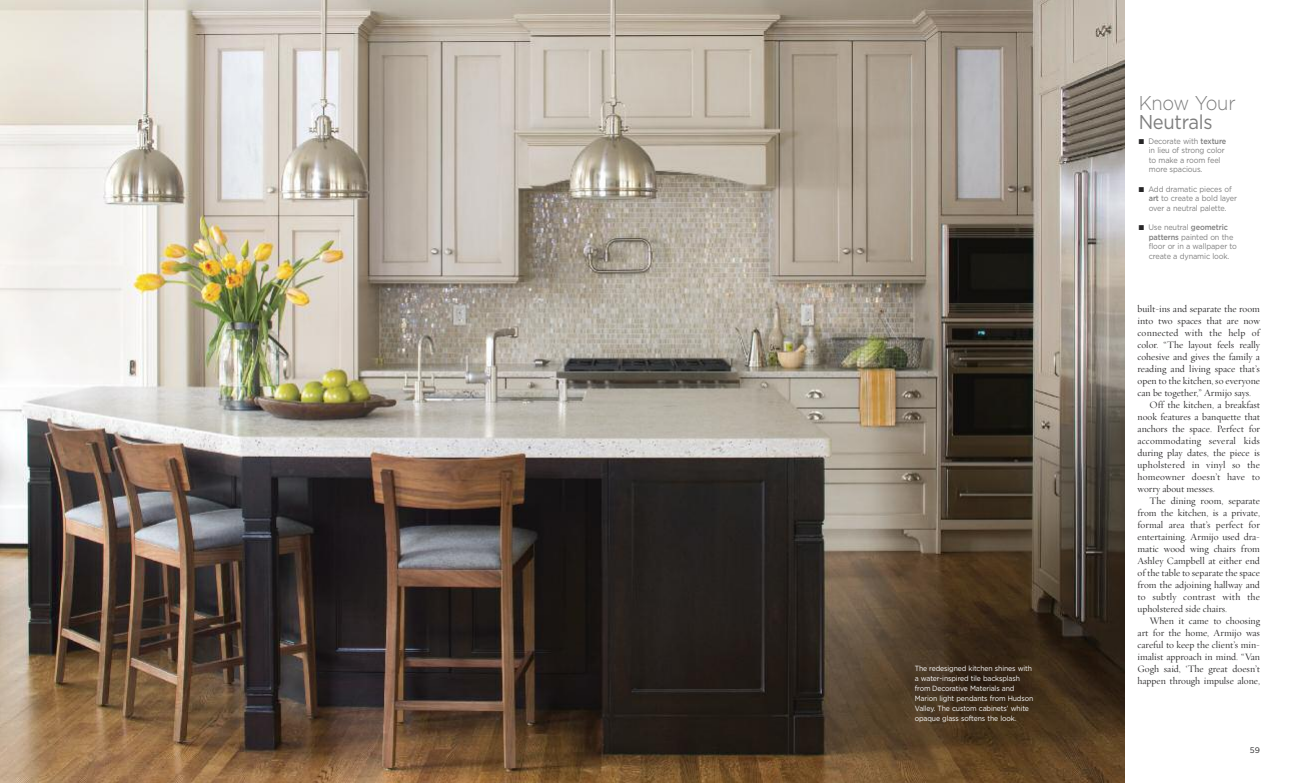
<style>
.page{position:relative;width:1296px;height:783px;background:#fff}
.page>*{position:absolute;margin:0;border:0;box-sizing:border-box;transform-origin:0 0}
.t1{font:300 20px "Gotham";letter-spacing:-.015em;color:#7d7d7d;scale:.92 1}
.t2{font:20px "Gotham";letter-spacing:-.015em;color:#7d7d7d;scale:.92 1}
.t3{font:10px "Requiem Display HTF Roman";color:#272627}
.t4{font:10px "Requiem Display HTF Roman";letter-spacing:.02em;color:#272627}
.t5{font:8px/9.6px "Gotham";letter-spacing:-.015em;color:#7d7d7d;scale:.92 1}
.t6{font:8px "Gotham";color:#272627}
.t7{font:7.5px/10px "Gotham";letter-spacing:-.015em;color:#fff;scale:.92 1}
.s1{color:#272627}
.s2{font-weight:500}
</style>
<div class="page">
<img style="left:0;top:0;width:1125px;height:783px">
<p class="t7" style="left:915px;top:664px;width:130px">The redesigned kitchen shines with a water-inspired tile backsplash from Decorative Materials and Marion light pendants from Hudson Valley. The custom cabinets’ white opaque glass softens the look.</p>
<h1 class="t1" style="left:1139px;top:92px;width:107px">Know Your</h1>
<h1 class="t2" style="left:1139px;top:111px;width:82px">Neutrals</h1>
<p class="t5" style="left:1149px;top:136px;width:86px;text-indent:-10px"><span class="s1">■</span> Decorate with <span class="s2">texture </span>in lieu of strong color to make a room feel more spacious.</p>
<p class="t5" style="left:1149px;top:184px;width:98px;text-indent:-10px"><span class="s1">■</span> Add dramatic pieces of <span class="s2">art</span> to create a bold layer over a neutral palette.</p>
<p class="t5" style="left:1149px;top:222px;width:97px;text-indent:-10px"><span class="s1">■</span> Use neutral <span class="s2">geometric patterns</span> painted on the floor or in a wallpaper to create a dynamic look.</p>
<p class="t3" style="left:1138px;top:303px;width:124px">built-ins and separate the room</p>
<p class="t3" style="left:1138px;top:315px;width:124px">into two spaces that are now</p>
<p class="t4" style="left:1138px;top:327px;width:124px">connected with the help of</p>
<p class="t3" style="left:1138px;top:339px;width:124px">color. “The layout feels really</p>
<p class="t3" style="left:1138px;top:351px;width:124px">cohesive and gives the family a</p>
<p class="t3" style="left:1138px;top:363px;width:124px">reading and living space that’s</p>
<p class="t3" style="left:1138px;top:375px;width:124px">open to the kitchen, so everyone</p>
<p class="t3" style="left:1138px;top:387px;width:115px">can be together,” Armijo says.</p>
<p class="t3" style="left:1150px;top:399px;width:112px">Off the kitchen, a breakfast</p>
<p class="t3" style="left:1138px;top:411px;width:124px">nook features a banquette that</p>
<p class="t3" style="left:1138px;top:423px;width:124px">anchors the space. Perfect for</p>
<p class="t4" style="left:1138px;top:435px;width:124px">accommodating several kids</p>
<p class="t3" style="left:1138px;top:447px;width:124px">during play dates, the piece is</p>
<p class="t4" style="left:1138px;top:459px;width:124px">upholstered in vinyl so the</p>
<p class="t4" style="left:1138px;top:471px;width:124px">homeowner doesn’t have to</p>
<p class="t3" style="left:1138px;top:483px;width:79px">worry about messes.</p>
<p class="t3" style="left:1150px;top:495px;width:112px">The dining room, separate</p>
<p class="t3" style="left:1138px;top:507px;width:124px">from the kitchen, is a private,</p>
<p class="t3" style="left:1138px;top:519px;width:124px">formal area that’s perfect for</p>
<p class="t3" style="left:1138px;top:531px;width:124px">entertaining. Armijo used dra-</p>
<p class="t3" style="left:1138px;top:543px;width:124px">matic wood wing chairs from</p>
<p class="t3" style="left:1138px;top:555px;width:124px">Ashley Campbell at either end</p>
<p class="t3" style="left:1138px;top:567px;width:124px">of the table to separate the space</p>
<p class="t3" style="left:1138px;top:579px;width:124px">from the adjoining hallway and</p>
<p class="t4" style="left:1138px;top:591px;width:124px">to subtly contrast with the</p>
<p class="t3" style="left:1138px;top:603px;width:91px">upholstered side chairs.</p>
<p class="t3" style="left:1150px;top:615px;width:112px">When it came to choosing</p>
<p class="t3" style="left:1138px;top:627px;width:124px">art for the home, Armijo was</p>
<p class="t3" style="left:1138px;top:639px;width:124px">careful to keep the client’s min-</p>
<p class="t3" style="left:1138px;top:651px;width:124px">imalist approach in mind. “Van</p>
<p class="t3" style="left:1138px;top:663px;width:124px">Gogh said, ‘The great doesn’t</p>
<p class="t3" style="left:1138px;top:675px;width:124px">happen through impulse alone,</p>
<p class="t6" style="left:1250px;top:746px;width:12px">59</p>
</div>
